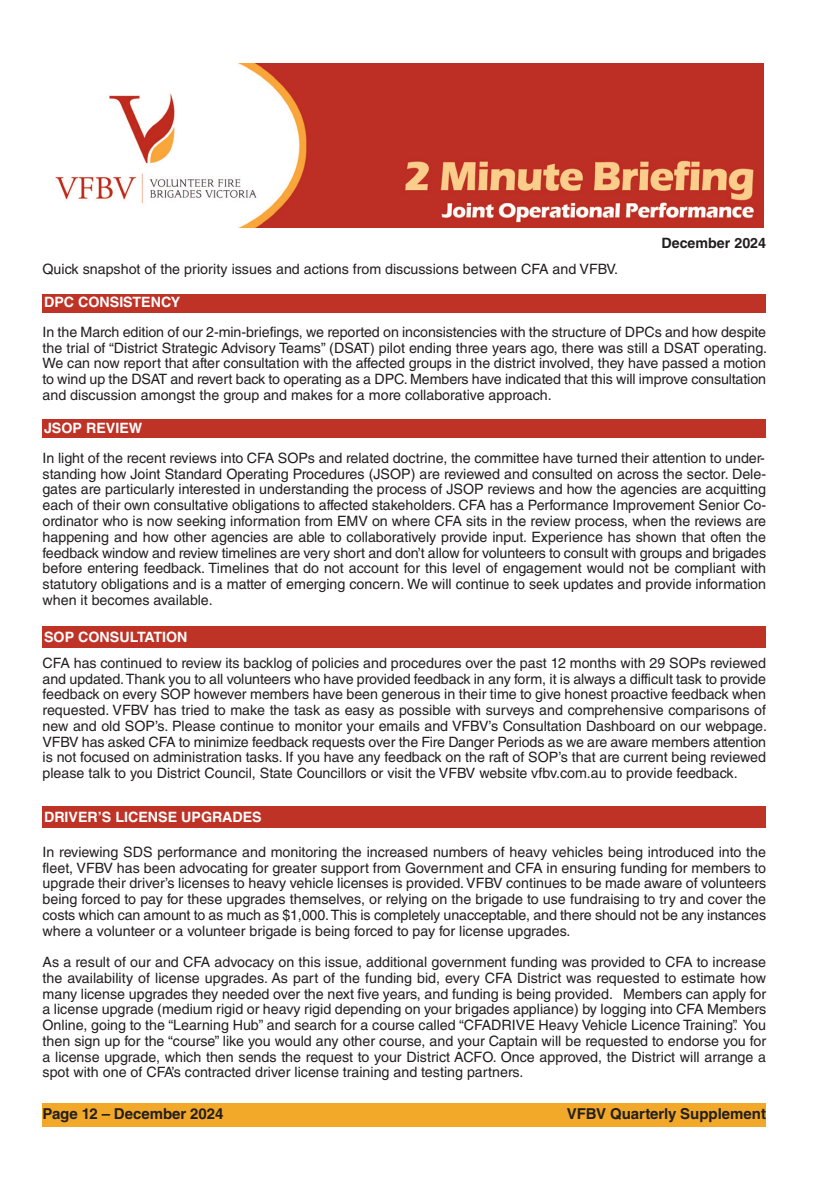
<style>
.page{position:relative;width:830px;height:1191px;background:#fff}
.page>*{position:absolute;margin:0;border:0;box-sizing:border-box;transform-origin:0 0}
.t1{font:700 15px "Helvetica LT Std";color:#231f20}
.t2{font:14.25px/15.8px "Helvetica LT Std";color:#231f20;text-align:justify}
.t3{font:700 14.25px "Helvetica LT Std";color:#fff}
.t4{font:700 14.25px "Helvetica LT Std";color:#231f20}
</style>
<div class="page">
<div style="left:43px;top:294px;width:722px;height:19px;background:#bf3226"></div>
<div style="left:43px;top:626px;width:722px;height:21px;background:#bf3226"></div>
<div style="left:43px;top:806px;width:722px;height:21px;background:#bf3226"></div>
<div style="left:43px;top:419px;width:722px;height:19px;background:#bf3226"></div>
<div style="left:43px;top:1103px;width:722px;height:24px;background:#f2a828"></div>
<img style="left:55px;top:64px;width:708px;height:164px">
<p class="t2" style="left:43px;top:262px;width:577px">Quick snapshot of the priority issues and actions from discussions between CFA and VFBV.</p>
<p class="t3" style="left:44px;top:297px;width:138px">DPC CONSISTENCY</p>
<p class="t4" style="left:661px;top:237px;width:106px">December 2024</p>
<p class="t2" style="left:43px;top:325px;width:725px">In the March edition of our 2-min-briefings, we reported on inconsistencies with the structure of DPCs and how despite the trial of “District Strategic Advisory Teams” (DSAT) pilot ending three years ago, there was still a DSAT operating.<br>We can now report that after consultation with the affected groups in the district involved, they have passed a motion to wind up the DSAT and revert back to operating as a DPC. Members have indicated that this will improve consultation and discussion amongst the group and makes for a more collaborative approach.</p>
<p class="t3" style="left:44px;top:422px;width:100px">JSOP REVIEW</p>
<p class="t2" style="left:43px;top:451px;width:724px">In light of the recent reviews into CFA SOPs and related doctrine, the committee have turned their attention to under&shy;standing how Joint Standard Operating Procedures (JSOP) are reviewed and consulted on across the sector. Dele&shy;gates are particularly interested in understanding the process of JSOP reviews and how the agencies are acquitting each of their own consultative obligations to affected stakeholders. CFA has a Performance Improvement Senior Co&shy;ordinator who is now seeking information from EMV on where CFA sits in the review process, when the reviews are happening and how other agencies are able to collaboratively provide input. Experience has shown that often the feedback window and review timelines are very short and don’t allow for volunteers to consult with groups and brigades before entering feedback. Timelines that do not account for this level of engagement would not be compliant with statutory obligations and is a matter of emerging concern. We will continue to seek updates and provide information when it becomes available.</p>
<p class="t3" style="left:44px;top:632px;width:145px">SOP CONSULTATION</p>
<p class="t2" style="left:43px;top:656px;width:725px">CFA has continued to review its backlog of policies and procedures over the past 12 months with 29 SOPs reviewed and updated. Thank you to all volunteers who have provided feedback in any form, it is always a difficult task to provide feedback on every SOP however members have been generous in their time to give honest proactive feedback when requested. VFBV has tried to make the task as easy as possible with surveys and comprehensive comparisons of new and old SOP’s. Please continue to monitor your emails and VFBV’s Consultation Dashboard on our webpage.<br>VFBV has asked CFA to minimize feedback requests over the Fire Danger Periods as we are aware members attention is not focused on administration tasks. If you have any feedback on the raft of SOP’s that are current being reviewed please talk to you District Council, State Councillors or visit the VFBV website vfbv.com.au to provide feedback.</p>
<p class="t3" style="left:44px;top:811px;width:219px">DRIVER’S LICENSE UPGRADES</p>
<p class="t2" style="left:43px;top:845px;width:724px">In reviewing SDS performance and monitoring the increased numbers of heavy vehicles being introduced into the fleet, VFBV has been advocating for greater support from Government and CFA in ensuring funding for members to upgrade their driver’s licenses to heavy vehicle licenses is provided. VFBV continues to be made aware of volunteers being forced to pay for these upgrades themselves, or relying on the brigade to use fundraising to try and cover the costs which can amount to as much as $1,000. This is completely unacceptable, and there should not be any instances where a volunteer or a volunteer brigade is being forced to pay for license upgrades.</p>
<p class="t2" style="left:43px;top:955px;width:724px">As a result of our and CFA advocacy on this issue, additional government funding was provided to CFA to increase the availability of license upgrades. As part of the funding bid, every CFA District was requested to estimate how many license upgrades they needed over the next five years, and funding is being provided. Members can apply for a license upgrade (medium rigid or heavy rigid depending on your brigades appliance) by logging into CFA Members Online, going to the “Learning Hub” and search for a course called “CFADRIVE Heavy Vehicle Licence Training”. You then sign up for the “course” like you would any other course, and your Captain will be requested to endorse you for a license upgrade, which then sends the request to your District ACFO. Once approved, the District will arrange a spot with one of CFA’s contracted driver license training and testing partners.</p>
<p class="t1" style="left:43px;top:1108px;width:182px">Page 12 – December 2024</p>
<p class="t1" style="left:566px;top:1108px;width:201px">VFBV Quarterly Supplement</p>
</div>
